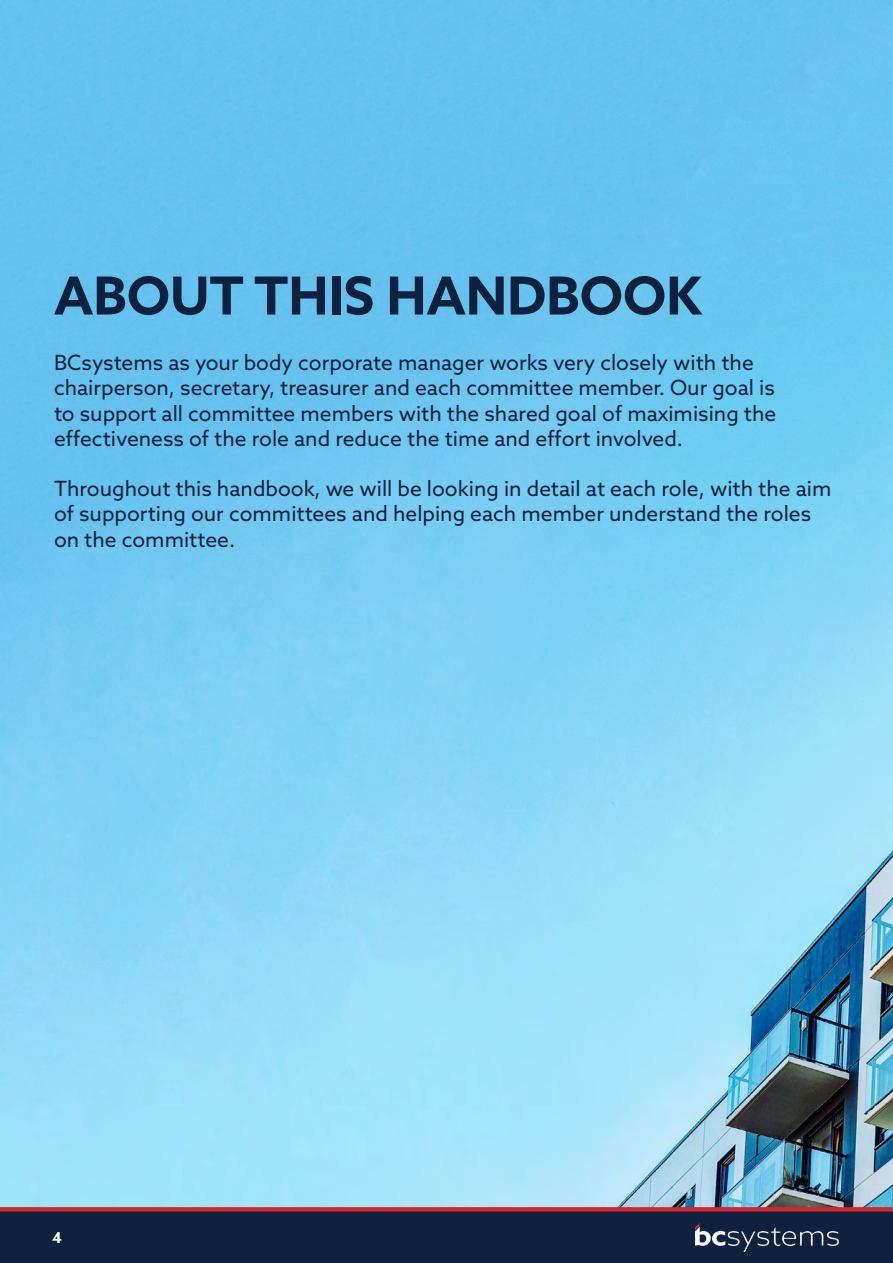
<style>
.page{position:relative;width:893px;height:1263px;background:#fff}
.page>*{position:absolute;margin:0;border:0;box-sizing:border-box;transform-origin:0 0}
.t1{font:700 52.5px "Azo Sans";color:#0e223f}
.t2{font:21px/25.2px "Azo Sans";color:#0e223f}
.t3{font:700 15px "Azo Sans";color:#fff}
</style>
<div class="page">
<img style="left:0;top:0;width:893px;height:1211px">
<div style="left:0;top:1211px;width:893px;height:52px;background:#0e223f"></div>
<img style="left:696px;top:1223px;width:143px;height:29px">
<svg style="left:0;top:1207px;width:892px;height:4px;background:#d12b33"></svg>
<h1 class="t1" style="left:54px;top:261px;width:649px">ABOUT THIS HANDBOOK</h1>
<p class="t2" style="left:54px;top:350px;width:724px">BCsystems as your body corporate manager works very closely with the chairperson, secretary, treasurer and each committee member. Our goal is to support all committee members with the shared goal of maximising the effectiveness of the role and reduce the time and effort involved.</p>
<p class="t2" style="left:54px;top:476px;width:779px">Throughout this handbook, we will be looking in detail at each role, with the aim of supporting our committees and helping each member understand the roles on the committee.</p>
<p class="t3" style="left:52px;top:1228px;width:11px">4</p>
</div>
